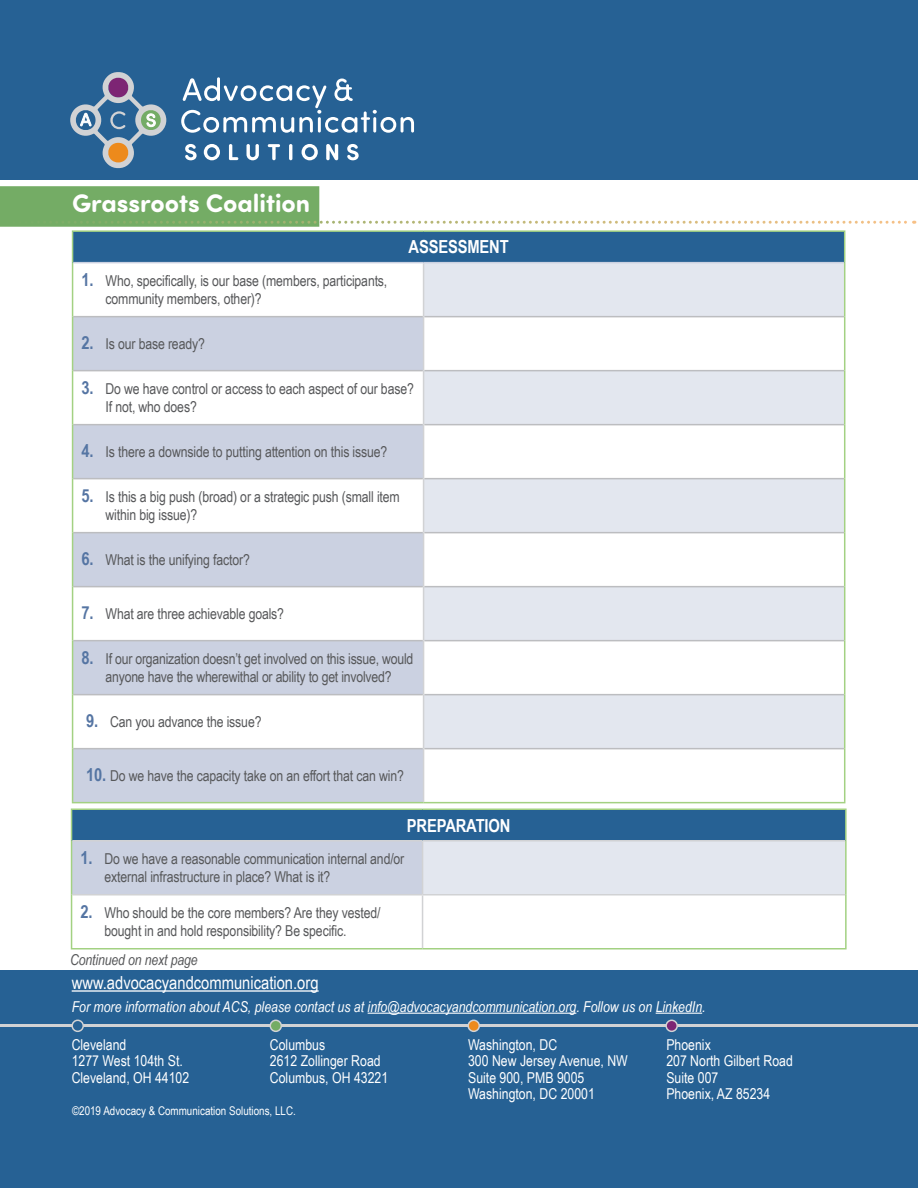
<style>
.page{position:relative;width:918px;height:1188px;background:#fff}
.page>*{position:absolute;margin:0;border:0;box-sizing:border-box;transform-origin:0 0}
.heading2{font:700 25.5px "Sofia Pro Soft";color:#fff}
.t1{font:18px "Arial Narrow";color:#fff}
.text_table{font:700 18px "Arial Narrow";letter-spacing:-.01em;color:#fff}
.t2{font:15px/18px "Arial Narrow";letter-spacing:-.01em;color:#57585a}
.t3{font:15px/16.5px "Arial Narrow";color:#fff}
.t4{font:italic 15px "Arial Narrow";color:#fff}
.text{font:italic 15px "Arial Narrow";letter-spacing:-.01em;color:#57585a}
.t5{font:12px "Arial Narrow";color:#fff}
.s1{font-weight:700;font-size:18px;color:#5575a3}
</style>
<div class="page">
<div style="left:0;top:0;width:918px;height:180px;background:#266194"></div>
<svg style="left:181px;top:77px;width:233px;height:56px"></svg>
<svg style="left:185px;top:144px;width:12px;height:16px"></svg>
<svg style="left:204px;top:144px;width:16px;height:16px"></svg>
<svg style="left:229px;top:144px;width:9px;height:16px"></svg>
<svg style="left:247px;top:144px;width:12px;height:16px"></svg>
<svg style="left:268px;top:144px;width:12px;height:16px"></svg>
<hr style="left:289px;top:144px;width:3px;height:16px;background:#fff;border-radius:2px">
<svg style="left:302px;top:144px;width:16px;height:16px"></svg>
<svg style="left:326px;top:144px;width:12px;height:16px"></svg>
<svg style="left:347px;top:144px;width:12px;height:16px"></svg>
<svg style="left:70px;top:72px;width:96px;height:96px"></svg>
<div style="left:0;top:970px;width:918px;height:218px;background:#266194"></div>
<hr style="left:72px;top:990px;width:247px;height:2px;background:#fff">
<hr style="left:368px;top:1013px;width:208px;height:1px;background:#fff">
<hr style="left:656px;top:1013px;width:46px;height:1px;background:#fff">
<hr style="left:0;top:1024px;width:918px;height:3px;background:#d1d2d4">
<div style="left:72px;top:1020px;width:11px;height:11px;background:#266194;border-radius:50%"></div>
<div style="left:71px;top:1020px;width:13px;height:12px;border:2px solid #d1d2d4;border-radius:50%"></div>
<div style="left:270px;top:1020px;width:11px;height:11px;background:#74ac65;border-radius:50%"></div>
<div style="left:270px;top:1020px;width:12px;height:12px;border:2px solid #d1d2d4;border-radius:50%"></div>
<div style="left:468px;top:1020px;width:11px;height:11px;background:#ed8a1c;border-radius:50%"></div>
<div style="left:467px;top:1020px;width:13px;height:12px;border:2px solid #d1d2d4;border-radius:50%"></div>
<div style="left:666px;top:1020px;width:11px;height:11px;background:#7d2574;border-radius:50%"></div>
<div style="left:665px;top:1020px;width:13px;height:12px;border:2px solid #d1d2d4;border-radius:50%"></div>
<div style="left:0;top:186px;width:319px;height:41px;background:#74ac65"></div>
<svg style="left:68px;top:221px;width:847px;height:3px"></svg>
<div style="left:73px;top:231px;width:772px;height:32px;background:#266194"></div>
<div style="left:424px;top:263px;width:420px;height:53px;background:#e3e7ef"></div>
<svg style="left:73px;top:317px;width:350px;height:485px;fill:#cbd1e1"></svg>
<svg style="left:424px;top:317px;width:420px;height:485px"></svg>
<hr style="left:73px;top:316px;width:350px;height:1px;background:#bcbdc0">
<hr style="left:424px;top:316px;width:420px;height:1px;background:#bcbdc0">
<hr style="left:73px;top:370px;width:350px;height:1px;background:#bcbdc0">
<hr style="left:424px;top:370px;width:420px;height:1px;background:#bcbdc0">
<hr style="left:73px;top:424px;width:350px;height:1px;background:#bcbdc0">
<hr style="left:424px;top:424px;width:420px;height:1px;background:#bcbdc0">
<hr style="left:73px;top:478px;width:350px;height:1px;background:#bcbdc0">
<hr style="left:424px;top:478px;width:420px;height:1px;background:#bcbdc0">
<hr style="left:73px;top:532px;width:350px;height:1px;background:#bcbdc0">
<hr style="left:424px;top:532px;width:420px;height:1px;background:#bcbdc0">
<hr style="left:73px;top:586px;width:350px;height:1px;background:#bcbdc0">
<hr style="left:424px;top:586px;width:420px;height:1px;background:#bcbdc0">
<hr style="left:73px;top:640px;width:350px;height:1px;background:#bcbdc0">
<hr style="left:424px;top:640px;width:420px;height:1px;background:#bcbdc0">
<hr style="left:73px;top:694px;width:350px;height:1px;background:#bcbdc0">
<hr style="left:424px;top:694px;width:420px;height:1px;background:#bcbdc0">
<hr style="left:73px;top:748px;width:350px;height:1px;background:#bcbdc0">
<hr style="left:424px;top:748px;width:420px;height:1px;background:#bcbdc0">
<hr style="left:72px;top:230px;width:352px;height:2px;background:#a3d182">
<hr style="left:72px;top:232px;width:1px;height:31px;background:#a3d182">
<hr style="left:424px;top:230px;width:421px;height:2px;background:#a3d182">
<hr style="left:844px;top:232px;width:1px;height:31px;background:#a3d182">
<hr style="left:72px;top:263px;width:1px;height:54px;background:#a3d182">
<hr style="left:844px;top:263px;width:1px;height:54px;background:#a3d182">
<hr style="left:72px;top:317px;width:1px;height:54px;background:#a3d182">
<hr style="left:844px;top:317px;width:1px;height:54px;background:#a3d182">
<hr style="left:72px;top:371px;width:1px;height:54px;background:#a3d182">
<hr style="left:844px;top:371px;width:1px;height:54px;background:#a3d182">
<hr style="left:72px;top:425px;width:1px;height:54px;background:#a3d182">
<hr style="left:844px;top:425px;width:1px;height:54px;background:#a3d182">
<hr style="left:72px;top:479px;width:1px;height:54px;background:#a3d182">
<hr style="left:844px;top:479px;width:1px;height:54px;background:#a3d182">
<hr style="left:72px;top:533px;width:1px;height:54px;background:#a3d182">
<hr style="left:844px;top:533px;width:1px;height:54px;background:#a3d182">
<hr style="left:72px;top:587px;width:1px;height:54px;background:#a3d182">
<hr style="left:844px;top:587px;width:1px;height:54px;background:#a3d182">
<hr style="left:72px;top:641px;width:1px;height:54px;background:#a3d182">
<hr style="left:844px;top:641px;width:1px;height:54px;background:#a3d182">
<hr style="left:72px;top:695px;width:1px;height:54px;background:#a3d182">
<hr style="left:844px;top:695px;width:1px;height:54px;background:#a3d182">
<hr style="left:72px;top:749px;width:1px;height:53px;background:#a3d182">
<hr style="left:844px;top:749px;width:1px;height:53px;background:#a3d182">
<hr style="left:72px;top:802px;width:352px;height:1px;background:#a3d182">
<hr style="left:424px;top:802px;width:421px;height:1px;background:#a3d182">
<hr style="left:423px;top:263px;width:1px;height:54px;background:#d1d2d4">
<hr style="left:423px;top:317px;width:1px;height:54px;background:#d1d2d4">
<hr style="left:423px;top:371px;width:1px;height:54px;background:#d1d2d4">
<hr style="left:423px;top:425px;width:1px;height:54px;background:#d1d2d4">
<hr style="left:423px;top:479px;width:1px;height:54px;background:#d1d2d4">
<hr style="left:423px;top:533px;width:1px;height:54px;background:#d1d2d4">
<hr style="left:423px;top:587px;width:1px;height:54px;background:#d1d2d4">
<hr style="left:423px;top:641px;width:1px;height:54px;background:#d1d2d4">
<hr style="left:423px;top:695px;width:1px;height:54px;background:#d1d2d4">
<hr style="left:423px;top:749px;width:1px;height:53px;background:#d1d2d4">
<hr style="left:73px;top:262px;width:351px;height:1px;background:#cbd1e1">
<hr style="left:424px;top:262px;width:420px;height:1px;background:#cbd1e1">
<div style="left:72px;top:809px;width:774px;height:32px;background:#266194"></div>
<div style="left:72px;top:841px;width:351px;height:54px;background:#cbd1e1"></div>
<div style="left:423px;top:841px;width:423px;height:54px;background:#e3e7ef"></div>
<hr style="left:71px;top:808px;width:352px;height:2px;background:#a3d182">
<hr style="left:71px;top:810px;width:1px;height:31px;background:#a3d182">
<hr style="left:423px;top:808px;width:424px;height:2px;background:#a3d182">
<hr style="left:845px;top:810px;width:2px;height:31px;background:#a3d182">
<hr style="left:71px;top:841px;width:1px;height:54px;background:#a3d182">
<hr style="left:845px;top:841px;width:2px;height:54px;background:#a3d182">
<hr style="left:71px;top:895px;width:1px;height:53px;background:#a3d182">
<hr style="left:845px;top:895px;width:2px;height:53px;background:#a3d182">
<hr style="left:422px;top:842px;width:1px;height:52px;background:#d1d2d4">
<hr style="left:422px;top:896px;width:1px;height:52px;background:#d1d2d4">
<hr style="left:72px;top:840px;width:351px;height:2px;background:#d1d2d4">
<hr style="left:423px;top:840px;width:422px;height:2px;background:#d1d2d4">
<hr style="left:72px;top:894px;width:351px;height:2px;background:#d1d2d4">
<hr style="left:423px;top:894px;width:422px;height:2px;background:#d1d2d4">
<hr style="left:71px;top:948px;width:352px;height:2px;background:#a3d182">
<hr style="left:423px;top:948px;width:424px;height:2px;background:#a3d182">
<p class="heading2" style="left:72px;top:184px;width:240px">Grassroots Coalition</p>
<p class="text_table" style="left:409px;top:233px;width:102px">ASSESSMENT</p>
<p class="t2" style="left:106px;top:271px;width:283px;text-indent:-24px"><span class="s1">1.</span> Who, specifically, is our base (members, participants, community members, other)?</p>
<p class="t2" style="left:82px;top:334px;width:125px"><span class="s1">2.</span> Is our base ready?</p>
<p class="t2" style="left:106px;top:379px;width:310px;text-indent:-24px"><span class="s1">3.</span> Do we have control or access to each aspect of our base?<br>If not, who does?</p>
<p class="t2" style="left:82px;top:442px;width:307px"><span class="s1">4.</span> Is there a downside to putting attention on this issue?</p>
<p class="t2" style="left:106px;top:487px;width:296px;text-indent:-24px"><span class="s1">5.</span> Is this a big push (broad) or a strategic push (small item within big issue)?</p>
<p class="t2" style="left:82px;top:550px;width:170px"><span class="s1">6.</span> What is the unifying factor?</p>
<p class="t2" style="left:82px;top:604px;width:204px"><span class="s1">7.</span> What are three achievable goals?</p>
<p class="t2" style="left:82px;top:649px;width:333px;text-align:center"><span class="s1">8.</span> If our organization doesn’t get involved on this issue, would anyone have the wherewithal or ability to get involved?</p>
<p class="t2" style="left:86px;top:712px;width:177px"><span class="s1">9.</span> Can you advance the issue?</p>
<p class="t2" style="left:86px;top:766px;width:319px"><span class="s1">10.</span> Do we have the capacity take on an effort that can win?</p>
<p class="text_table" style="left:407px;top:812px;width:105px">PREPARATION</p>
<p class="t2" style="left:105px;top:849px;width:301px;text-indent:-24px"><span class="s1">1.</span> Do we have a reasonable communication internal and/or external infrastructure in place? What is it?</p>
<p class="t2" style="left:105px;top:903px;width:278px;text-indent:-24px"><span class="s1">2.</span> Who should be the core members? Are they vested/ bought in and hold responsibility? Be specific.</p>
<p class="text" style="left:70px;top:949px;width:129px">Continued on next page</p>
<p class="t1" style="left:72px;top:970px;width:248px">www.advocacyandcommunication.org</p>
<p class="t4" style="left:72px;top:996px;width:635px">For more information about ACS, please contact us at info@advocacyandcommunication.org. Follow us on LinkedIn.</p>
<p class="t3" style="left:72px;top:1035px;width:119px">Cleveland<br>1277 West 104th St.<br>Cleveland, OH 44102</p>
<p class="t3" style="left:270px;top:1035px;width:120px">Columbus<br>2612 Zollinger Road<br>Columbus, OH 43221</p>
<p class="t3" style="left:468px;top:1035px;width:161px">Washington, DC<br>300 New Jersey Avenue, NW<br>Suite 900, PMB 9005<br>Washington, DC 20001</p>
<p class="t3" style="left:666px;top:1035px;width:128px">Phoenix<br>207 North Gilbert Road<br>Suite 007<br>Phoenix, AZ 85234</p>
<p class="t5" style="left:72px;top:1102px;width:225px">©2019 Advocacy &amp; Communication Solutions, LLC.</p>
</div>
